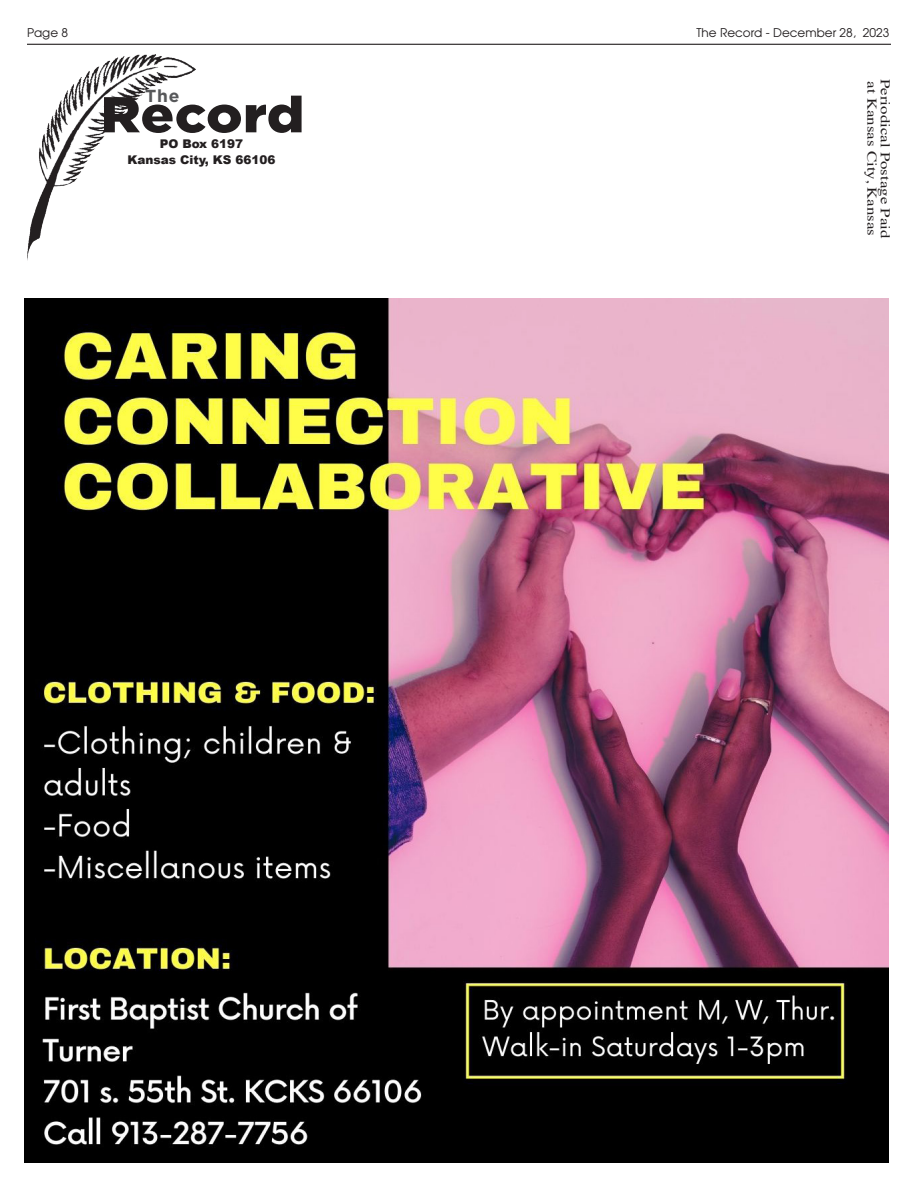
<style>
.page{position:relative;width:918px;height:1188px;background:#fff}
.page>*{position:absolute;margin:0;border:0;box-sizing:border-box;transform-origin:0 0}
.t1{font:900 50.25px "Gotham";letter-spacing:-.005em;color:#231f20;scale:1.11 1}
.t2{font:700 17.4px "Gotham";letter-spacing:.045em;color:#57585a}
.t3{font:13.5px "Times";color:#231f20;scale:1.25 1}
.t4{font:12px "Avant Garde";color:#231f20}
.t5{font:900 12px/16.2px "Arial";color:#231f20;text-align:center}
.s1{font-size:13.5px}
</style>
<div class="page">
<hr style="left:27px;top:44px;width:864px;height:1px;background:#231f20">
<img style="left:27px;top:54px;width:168px;height:207px">
<img style="left:25px;top:299px;width:864px;height:864px">
<p class="t4" style="left:27px;top:25px;width:43px">Page 8</p>
<p class="t4" style="left:697px;top:25px;width:194px">The Record - December 28, 2023</p>
<p class="t4" style="left:25px;top:27px;width:43px">Page 8</p>
<p class="t4" style="left:732px;top:27px;width:157px">The Record - April 14, 2022</p>
<p class="t2" style="left:145px;top:84px;width:36px">The</p>
<p class="t5" style="left:160px;top:135px;width:85px">PO Box 6197</p>
<p class="t5" style="left:127px;top:152px;width:150px">Kansas City, KS 66106</p>
<p class="t2" style="left:143px;top:86px;width:36px">The</p>
<p class="t5" style="left:125px;top:137px;width:151px">PO Box 6197<br>Kansas City, KS 6610<span class="s1">6</span></p>
<p class="t1" style="left:98px;top:82px;width:185px">Record</p>
<p class="t3" style="left:885px;top:81px;width:125px;rotate:90deg">at Kansas City, Kansas</p>
<p class="t3" style="left:898px;top:79px;width:129px;rotate:90deg">Periodical Postage Paid</p>
<p class="t3" style="left:878px;top:83px;width:126px;rotate:90deg">at Kansas City, Kansas</p>
<p class="t3" style="left:891px;top:81px;width:129px;rotate:90deg">Periodical Postage Paid</p>
</div>
